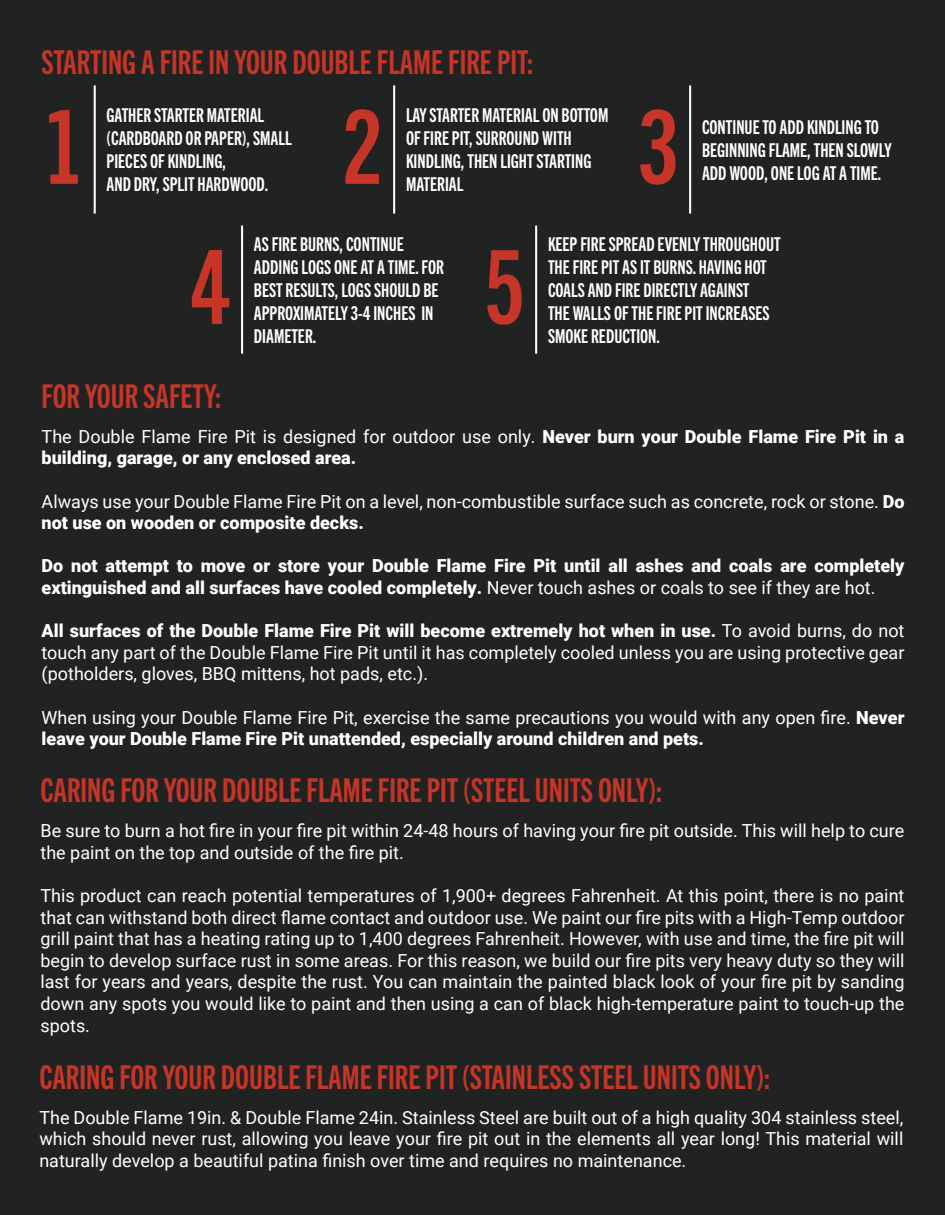
<style>
.page{position:relative;width:945px;height:1215px;background:#212322}
.page>*{position:absolute;margin:0;border:0;box-sizing:border-box;transform-origin:0 0}
.t1{font:102.75px "Trade Gothic Next LT Pro Bd Cm";color:#c63527}
.t2{font:33px "Trade Gothic Next LT Pro Bd Cm";color:#c63527}
.t3{font:19.2px/23px "Trade Gothic Next LT Pro Bd Cm";color:#fff}
.t4{font:18px/21.6px "Roboto";color:#fff}
.t5{font:900 18px/21.6px "Roboto";color:#fff}
.s1{font-weight:400}
.s2{font-weight:900}
</style>
<div class="page">
<hr style="left:94px;top:85px;width:2px;height:129px;background:#fff">
<hr style="left:689px;top:85px;width:2px;height:129px;background:#fff">
<hr style="left:393px;top:85px;width:2px;height:129px;background:#fff">
<hr style="left:241px;top:226px;width:2px;height:128px;background:#fff">
<hr style="left:535px;top:226px;width:2px;height:128px;background:#fff">
<p class="t2" style="left:42px;top:40px;width:493px">STARTING A FIRE IN YOUR DOUBLE FLAME FIRE PIT:</p>
<p class="t3" style="left:107px;top:103px;width:187px">GATHER STARTER MATERIAL (CARDBOARD OR PAPER), SMALL<br>PIECES OF KINDLING,</p>
<p class="t3" style="left:406px;top:103px;width:204px">LAY STARTER MATERIAL ON BOTTOM<br>OF FIRE PIT, SURROUND WITH<br>KINDLING, THEN LIGHT STARTING</p>
<p class="t1" style="left:343px;top:78px;width:41px">2</p>
<p class="t1" style="left:43px;top:78px;width:41px">1</p>
<p class="t3" style="left:107px;top:172px;width:163px">AND DRY, SPLIT HARDWOOD.</p>
<p class="t3" style="left:406px;top:172px;width:59px">MATERIAL</p>
<p class="t1" style="left:639px;top:78px;width:41px">3</p>
<p class="t3" style="left:702px;top:114px;width:191px">CONTINUE TO ADD KINDLING TO<br>BEGINNING FLAME, THEN SLOWLY</p>
<p class="t3" style="left:702px;top:160px;width:181px">ADD WOOD, ONE LOG AT A TIME.</p>
<p class="t1" style="left:191px;top:218px;width:41px">4</p>
<p class="t3" style="left:254px;top:231px;width:192px">AS FIRE BURNS, CONTINUE<br>ADDING LOGS ONE AT A TIME. FOR<br>BEST RESULTS, LOGS SHOULD BE<br>APPROXIMATELY 3-4 INCHES IN</p>
<p class="t3" style="left:254px;top:323px;width:64px">DIAMETER.</p>
<p class="t1" style="left:485px;top:218px;width:41px">5</p>
<p class="t3" style="left:548px;top:231px;width:234px">KEEP FIRE SPREAD EVENLY THROUGHOUT THE FIRE PIT AS IT BURNS. HAVING HOT COALS AND FIRE DIRECTLY AGAINST<br>THE WALLS OF THE FIRE PIT INCREASES</p>
<p class="t3" style="left:548px;top:323px;width:114px">SMOKE REDUCTION.</p>
<p class="t2" style="left:42px;top:374px;width:181px">FOR YOUR SAFETY:</p>
<p class="t5" style="left:42px;top:425px;width:864px"><span class="s1">The Double Flame Fire Pit is designed for outdoor use only.</span> Never burn your Double Flame Fire Pit in a building, garage, or any enclosed area.</p>
<p class="t4" style="left:42px;top:490px;width:864px">Always use your Double Flame Fire Pit on a level, non-combustible surface such as concrete, rock or stone. <span class="s2">Do not use on wooden or composite decks.</span></p>
<p class="t5" style="left:42px;top:554px;width:864px">Do not attempt to move or store your Double Flame Fire Pit until all ashes and coals are completely extinguished and all surfaces have cooled completely. <span class="s1">Never touch ashes or coals to see if they are hot.</span></p>
<p class="t4" style="left:42px;top:619px;width:864px"><span class="s2">All surfaces of the Double Flame Fire Pit will become extremely hot when in use.</span> To avoid burns, do not touch any part of the Double Flame Fire Pit until it has completely cooled unless you are using protective gear</p>
<p class="t4" style="left:42px;top:662px;width:388px">(potholders, gloves, BBQ mittens, hot pads, etc.).</p>
<p class="t4" style="left:42px;top:706px;width:864px">When using your Double Flame Fire Pit, exercise the same precautions you would with any open fire. <span class="s2">Never leave your Double Flame Fire Pit unattended, especially around children and pets.</span></p>
<p class="t2" style="left:40px;top:768px;width:623px">CARING FOR YOUR DOUBLE FLAME FIRE PIT (STEEL UNITS ONLY):</p>
<p class="t4" style="left:40px;top:819px;width:865px">Be sure to burn a hot fire in your fire pit within 24-48 hours of having your fire pit outside. This will help to cure the paint on the top and outside of the fire pit.</p>
<p class="t4" style="left:40px;top:884px;width:866px;text-align:justify">This product can reach potential temperatures of 1,900+ degrees Fahrenheit. At this point, there is no paint that can withstand both direct flame contact and outdoor use. We paint our fire pits with a High-Temp outdoor grill paint that has a heating rating up to 1,400 degrees Fahrenheit. However, with use and time, the fire pit will begin to develop surface rust in some areas. For this reason, we build our fire pits very heavy duty so they will last for years and years, despite the rust. You can maintain the painted black look of your fire pit by sanding down any spots you would like to paint and then using a can of black high-temperature paint to touch-up the spots.</p>
<p class="t2" style="left:39px;top:1055px;width:733px">CARING FOR YOUR DOUBLE FLAME FIRE PIT (STAINLESS STEEL UNITS ONLY):</p>
<p class="t4" style="left:39px;top:1106px;width:866px;text-align:justify">The Double Flame 19in. &amp; Double Flame 24in. Stainless Steel are built out of a high quality 304 stainless steel, which should never rust, allowing you leave your fire pit out in the elements all year long! This material will naturally develop a beautiful patina finish over time and requires no maintenance.</p>
</div>
